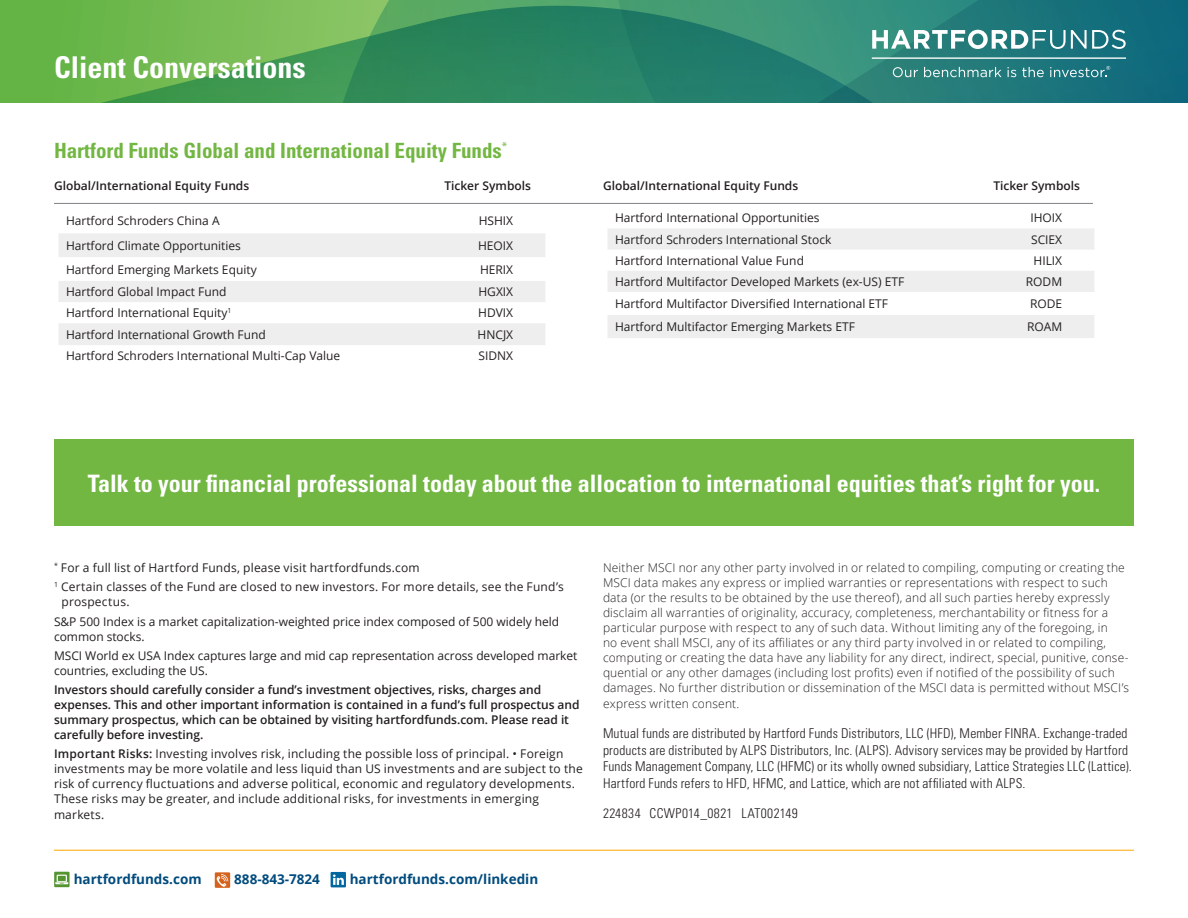
<style>
.page{position:relative;width:1188px;height:918px;background:#fff}
.page>*{position:absolute;margin:0;border:0;box-sizing:border-box;transform-origin:0 0}
.t1{font:700 condensed 30px "Univers";color:#fff}
.t2{font:700 condensed 24px "Univers";color:#fff}
.Chart_Figure{font:700 condensed 21px "Univers";color:#73b743}
.Body_copy{font:300 condensed 13.5px/16.5px "Univers LT Std";letter-spacing:.015em;color:#231f20}
.t3{font:700 13.5px "Open Sans";color:#004b7d}
.Body_copy-2{font:300 12px/15px "Open Sans";letter-spacing:.015em;color:#231f20}
.Performance_Ratings{font:12px "Open Sans";color:#231f20}
.Chart_Footnote{font:12px/15.1px "Open Sans";letter-spacing:.015em;color:#231f20}
.Chart_Footnote-2{font:600 12px/15px "Open Sans";letter-spacing:-.005em;color:#231f20}
.Chart_Footnote-3{font:12px/15px "Open Sans";letter-spacing:-.005em;color:#231f20}
.s1{font-weight:600}
</style>
<div class="page">
<div style="left:54px;top:440px;width:1080px;height:86px;background:#73b743"></div>
<svg style="left:54px;top:872px;width:16px;height:15px"></svg>
<svg style="left:55px;top:875px;width:13px;height:9px"></svg>
<div style="left:215px;top:872px;width:15px;height:16px;background:#d4631f"></div>
<svg style="left:216px;top:874px;width:12px;height:14px"></svg>
<div style="left:331px;top:872px;width:15px;height:15px;background:#0066a0"></div>
<svg style="left:333px;top:875px;width:11px;height:10px"></svg>
<svg style="left:633px;top:0;width:555px;height:103px;background:#19737b"></svg>
<svg style="left:0;top:6px;width:1115px;height:97px;background:#3e9463"></svg>
<svg style="left:872px;top:30px;width:254px;height:19px"></svg>
<hr style="left:872px;top:57px;width:254px;height:2px;background:#fff">
<svg style="left:893px;top:67px;width:25px;height:10px"></svg>
<svg style="left:924px;top:67px;width:77px;height:10px"></svg>
<svg style="left:1008px;top:67px;width:8px;height:10px"></svg>
<svg style="left:1022px;top:67px;width:22px;height:10px"></svg>
<svg style="left:1050px;top:66px;width:60px;height:11px"></svg>
<svg style="left:59px;top:233px;width:486px;height:112px;fill:#eeeeef"></svg>
<svg style="left:608px;top:229px;width:486px;height:109px;fill:#eeeeef"></svg>
<hr style="left:54px;top:203px;width:1039px;height:1px;background:#808285">
<hr style="left:54px;top:850px;width:1080px;height:1px;background:#ffa700">
<p class="t1" style="left:54px;top:49px;width:253px">Client Conversations</p>
<p class="Chart_Figure" style="left:54px;top:137px;width:455px">Hartford Funds Global and International Equity Funds<sup>*</sup></p>
<p class="Chart_Footnote-2" style="left:54px;top:178px;width:197px">Global/International Equity Funds</p>
<p class="Chart_Footnote-2" style="left:444px;top:178px;width:88px">Ticker Symbols</p>
<p class="Chart_Footnote-2" style="left:603px;top:178px;width:197px">Global/International Equity Funds</p>
<p class="Chart_Footnote-2" style="left:993px;top:178px;width:88px">Ticker Symbols</p>
<p class="Performance_Ratings" style="left:66px;top:212px;width:155px">Hartford Schroders China A</p>
<p class="Performance_Ratings" style="left:479px;top:212px;width:36px">HSHIX</p>
<p class="Performance_Ratings" style="left:66px;top:237px;width:176px">Hartford Climate Opportunities</p>
<p class="Performance_Ratings" style="left:478px;top:237px;width:37px">HEOIX</p>
<p class="Performance_Ratings" style="left:66px;top:261px;width:192px">Hartford Emerging Markets Equity</p>
<p class="Performance_Ratings" style="left:480px;top:261px;width:35px">HERIX</p>
<p class="Performance_Ratings" style="left:66px;top:284px;width:162px">Hartford Global Impact Fund</p>
<p class="Performance_Ratings" style="left:478px;top:284px;width:36px">HGXIX</p>
<p class="Performance_Ratings" style="left:66px;top:305px;width:167px">Hartford International Equity<sup>1</sup></p>
<p class="Performance_Ratings" style="left:478px;top:305px;width:37px">HDVIX</p>
<p class="Performance_Ratings" style="left:66px;top:326px;width:201px">Hartford International Growth Fund</p>
<p class="Performance_Ratings" style="left:478px;top:326px;width:37px">HNCJX</p>
<p class="Performance_Ratings" style="left:66px;top:348px;width:276px">Hartford Schroders International Multi-Cap Value</p>
<p class="Performance_Ratings" style="left:479px;top:348px;width:36px">SIDNX</p>
<p class="Performance_Ratings" style="left:615px;top:210px;width:206px">Hartford International Opportunities</p>
<p class="Performance_Ratings" style="left:1030px;top:210px;width:33px">IHOIX</p>
<p class="Performance_Ratings" style="left:615px;top:231px;width:218px">Hartford Schroders International Stock</p>
<p class="Performance_Ratings" style="left:1031px;top:231px;width:33px">SCIEX</p>
<p class="Performance_Ratings" style="left:615px;top:252px;width:191px">Hartford International Value Fund</p>
<p class="Performance_Ratings" style="left:1034px;top:252px;width:30px">HILIX</p>
<p class="Performance_Ratings" style="left:615px;top:273px;width:291px">Hartford Multifactor Developed Markets (ex-US) ETF</p>
<p class="Performance_Ratings" style="left:1026px;top:273px;width:38px">RODM</p>
<p class="Performance_Ratings" style="left:615px;top:296px;width:275px">Hartford Multifactor Diversified International ETF</p>
<p class="Performance_Ratings" style="left:1030px;top:296px;width:34px">RODE</p>
<p class="Performance_Ratings" style="left:615px;top:319px;width:241px">Hartford Multifactor Emerging Markets ETF</p>
<p class="Performance_Ratings" style="left:1027px;top:319px;width:37px">ROAM</p>
<p class="t2" style="left:88px;top:469px;width:1014px">Talk to your financial professional today about the allocation to international equities that’s right for you.</p>
<p class="Chart_Footnote" style="left:54px;top:560px;width:367px"><sup>*</sup> For a full list of Hartford Funds, please visit hartfordfunds.com</p>
<p class="Chart_Footnote" style="left:62px;top:579px;width:504px;text-indent:-8px"><sup>1</sup> Certain classes of the Fund are closed to new investors. For more details, see the Fund’s prospectus.</p>
<p class="Chart_Footnote-3" style="left:54px;top:613px;width:507px">S&amp;P 500 Index is a market capitalization-weighted price index composed of 500 widely held common stocks.</p>
<p class="Chart_Footnote-3" style="left:54px;top:648px;width:525px">MSCI World ex USA Index captures large and mid cap representation across developed market countries, excluding the US.</p>
<p class="Chart_Footnote-2" style="left:54px;top:682px;width:527px">Investors should carefully consider a fund’s investment objectives, risks, charges and expenses. This and other important information is contained in a fund’s full prospectus and summary prospectus, which can be obtained by visiting hartfordfunds.com. Please read it carefully before investing.</p>
<p class="Chart_Footnote" style="left:54px;top:746px;width:530px"><span class="s1">Important Risks:</span> Investing involves risk, including the possible loss of principal. • Foreign investments may be more volatile and less liquid than US investments and are subject to the risk of currency fluctuations and adverse political, economic and regulatory developments.<br>These risks may be greater, and include additional risks, for investments in emerging markets.</p>
<p class="Body_copy-2" style="left:603px;top:560px;width:528px">Neither MSCI nor any other party involved in or related to compiling, computing or creating the MSCI data makes any express or implied warranties or representations with respect to such data (or the results to be obtained by the use thereof), and all such parties hereby expressly disclaim all warranties of originality, accuracy, completeness, merchantability or fitness for a particular purpose with respect to any of such data. Without limiting any of the foregoing, in<br>no event shall MSCI, any of its affiliates or any third party involved in or related to compiling, computing or creating the data have any liability for any direct, indirect, special, punitive, conse&shy;quential or any other damages (including lost profits) even if notified of the possibility of such damages. No further distribution or dissemination of the MSCI data is permitted without MSCI’s</p>
<p class="Body_copy-2" style="left:603px;top:696px;width:138px">express written consent.</p>
<p class="Body_copy" style="left:603px;top:725px;width:530px">Mutual funds are distributed by Hartford Funds Distributors, LLC (HFD), Member FINRA. Exchange-traded products are distributed by ALPS Distributors, Inc. (ALPS). Advisory services may be provided by Hartford Funds Management Company, LLC (HFMC) or its wholly owned subsidiary, Lattice Strategies LLC (Lattice).<br>Hartford Funds refers to HFD, HFMC, and Lattice, which are not affiliated with ALPS.</p>
<p class="Body_copy" style="left:603px;top:805px;width:196px">224834 CCWP014_0821 LAT002149</p>
<p class="t3" style="left:74px;top:870px;width:129px">hartfordfunds.com</p>
<p class="t3" style="left:234px;top:870px;width:87px">888-843-7824</p>
<p class="t3" style="left:350px;top:870px;width:190px">hartfordfunds.com/linkedin</p>
</div>
